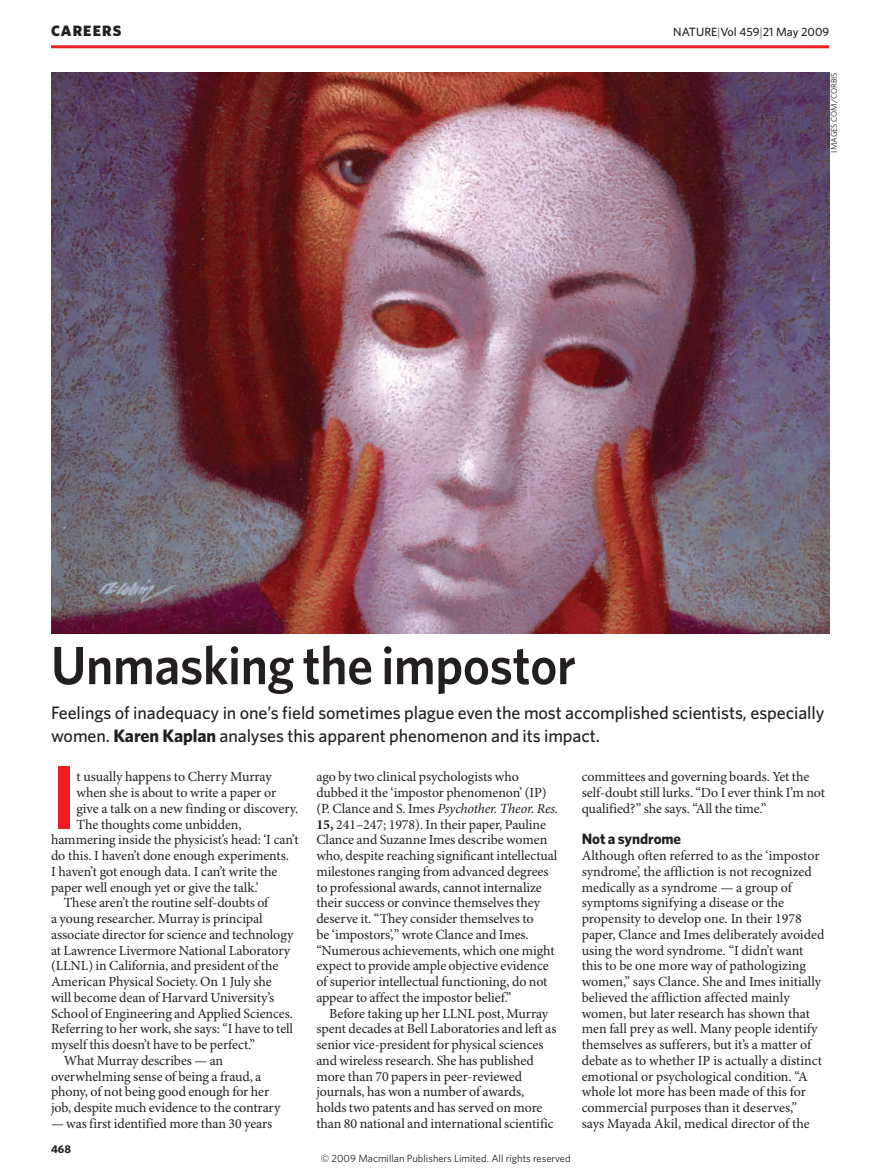
<style>
.page{position:relative;width:893px;height:1174px;background:#fff}
.page>*{position:absolute;margin:0;border:0;box-sizing:border-box;transform-origin:0 0}
.t1{font:600 89.85px "Whitney";color:#ee1d23}
.t2{font:600 54px "Whitney";letter-spacing:-.005em;color:#231f20;scale:.95 1}
.t3{font:500 18px/22.5px "Whitney";letter-spacing:-.005em;color:#231f20}
.t4{font:700 15px "Whitney";letter-spacing:-.005em;color:#231f20}
.t5{font:900 15px "Whitney";letter-spacing:.075em;color:#231f20}
.t6{font:13.95px/15.8px "Minion Pro";letter-spacing:-.005em;color:#231f20}
.t7{font:500 12px "Whitney";color:#231f20}
.t8{font:700 11.25px "Whitney";color:#231f20}
.t9{font:10.5px "Whitney";color:#231f20}
.t10{font:8.25px "Whitney";color:#231f20}
.s1{font-weight:300}
.s2{font-weight:700}
.s3{font-style:italic}
</style>
<div class="page">
<img style="left:51px;top:72px;width:778px;height:561px">
<hr style="left:51px;top:45px;width:778px;height:3px;background:#ee1d23">
<p class="t5" style="left:51px;top:25px;width:72px">CAREERS</p>
<p class="t7" style="left:673px;top:28px;width:157px">NATURE<span class="s1">|</span>Vol 459<span class="s1">|</span>21 May 2009</p>
<p class="t10" style="left:831px;top:153px;width:82px;rotate:-90deg">IMAGES.COM/CORBIS</p>
<h2 class="t2" style="left:51px;top:644px;width:554px">Unmasking the impostor</h2>
<p class="t3" style="left:51px;top:703px;width:775px">Feelings of inadequacy in one’s field sometimes plague even the most accomplished scientists, especially women. <span class="s2">Karen Kaplan</span> analyses this apparent phenomenon and its impact.</p>
<h1 class="t1" style="left:51px;top:762px;width:27px">I</h1>
<p class="t6" style="left:76px;top:770px;width:197px">t usually happens to Cherry Murray</p>
<p class="t6" style="left:76px;top:786px;width:201px">when she is about to write a paper or</p>
<p class="t6" style="left:76px;top:801px;width:223px">give a talk on a new finding or discovery.</p>
<p class="t6" style="left:76px;top:817px;width:167px">The thoughts come unbidden,</p>
<p class="t6" style="left:51px;top:833px;width:249px">hammering inside the physicist’s head: ‘I can’t</p>
<p class="t6" style="left:51px;top:849px;width:239px">do this. I haven’t done enough experiments.</p>
<p class="t6" style="left:51px;top:864px;width:228px">I haven’t got enough data. I can’t write the</p>
<p class="t6" style="left:51px;top:880px;width:209px">paper well enough yet or give the talk.’</p>
<p class="t6" style="left:64px;top:896px;width:206px">These aren’t the routine self-doubts of</p>
<p class="t6" style="left:51px;top:912px;width:213px">a young researcher. Murray is principal</p>
<p class="t6" style="left:51px;top:927px;width:244px">associate director for science and technology</p>
<p class="t6" style="left:51px;top:943px;width:241px">at Lawrence Livermore National Laboratory</p>
<p class="t6" style="left:51px;top:959px;width:229px">(LLNL) in California, and president of the</p>
<p class="t6" style="left:51px;top:975px;width:222px">American Physical Society. On 1 July she</p>
<p class="t6" style="left:51px;top:990px;width:225px">will become dean of Harvard University’s</p>
<p class="t6" style="left:51px;top:1006px;width:243px">School of Engineering and Applied Sciences.</p>
<p class="t6" style="left:51px;top:1022px;width:244px">Referring to her work, she says: “I have to tell</p>
<p class="t6" style="left:51px;top:1038px;width:205px">myself this doesn’t have to be perfect.”</p>
<p class="t6" style="left:64px;top:1053px;width:161px">What Murray describes — an</p>
<p class="t6" style="left:51px;top:1069px;width:212px">overwhelming sense of being a fraud, a</p>
<p class="t6" style="left:51px;top:1085px;width:220px">phony, of not being good enough for her</p>
<p class="t6" style="left:51px;top:1101px;width:231px">job, despite much evidence to the contrary</p>
<p class="t6" style="left:51px;top:1116px;width:223px">— was first identified more than 30 years</p>
<p class="t8" style="left:51px;top:1144px;width:21px">468</p>
<p class="t6" style="left:316px;top:770px;width:243px">ago by two clinical psychologists who dubbed it the ‘impostor phenomenon’ (IP) (P. Clance and S. Imes <span class="s3">Psychother. Theor. Res.<br></span><span class="s2">15,</span> 241–247; 1978). In their paper, Pauline Clance and Suzanne Imes describe women who, despite reaching significant intellectual milestones ranging from advanced degrees to professional awards, cannot internalize their success or convince themselves they deserve it. “They consider themselves to<br>be ‘impostors’,” wrote Clance and Imes. “Numerous achievements, which one might expect to provide ample objective evidence of superior intellectual functioning, do not appear to affect the impostor belief.”</p>
<p class="t6" style="left:316px;top:1006px;width:242px;text-indent:13px">Before taking up her LLNL post, Murray spent decades at Bell Laboratories and left as senior vice-president for physical sciences and wireless research. She has published more than 70 papers in peer-reviewed journals, has won a number of awards, holds two patents and has served on more than 80 national and international scientific</p>
<p class="t9" style="left:321px;top:1152px;width:251px">© 2009 Macmillan Publishers Limited. All rights reserved</p>
<p class="t6" style="left:582px;top:770px;width:245px">committees and governing boards. Yet the self-doubt still lurks. “Do I ever think I’m not qualified?” she says. “All the time.”</p>
<p class="t4" style="left:582px;top:833px;width:101px">Not a syndrome</p>
<p class="t6" style="left:582px;top:849px;width:244px">Although often referred to as the ‘impostor syndrome’, the affliction is not recognized medically as a syndrome — a group of symptoms signifying a disease or the propensity to develop one. In their 1978 paper, Clance and Imes deliberately avoided using the word syndrome. “I didn’t want this to be one more way of pathologizing women,” says Clance. She and Imes initially believed the affliction affected mainly women, but later research has shown that men fall prey as well. Many people identify themselves as sufferers, but it’s a matter of debate as to whether IP is actually a distinct emotional or psychological condition. “A whole lot more has been made of this for commercial purposes than it deserves,”<br>says Mayada Akil, medical director of the</p>
</div>
